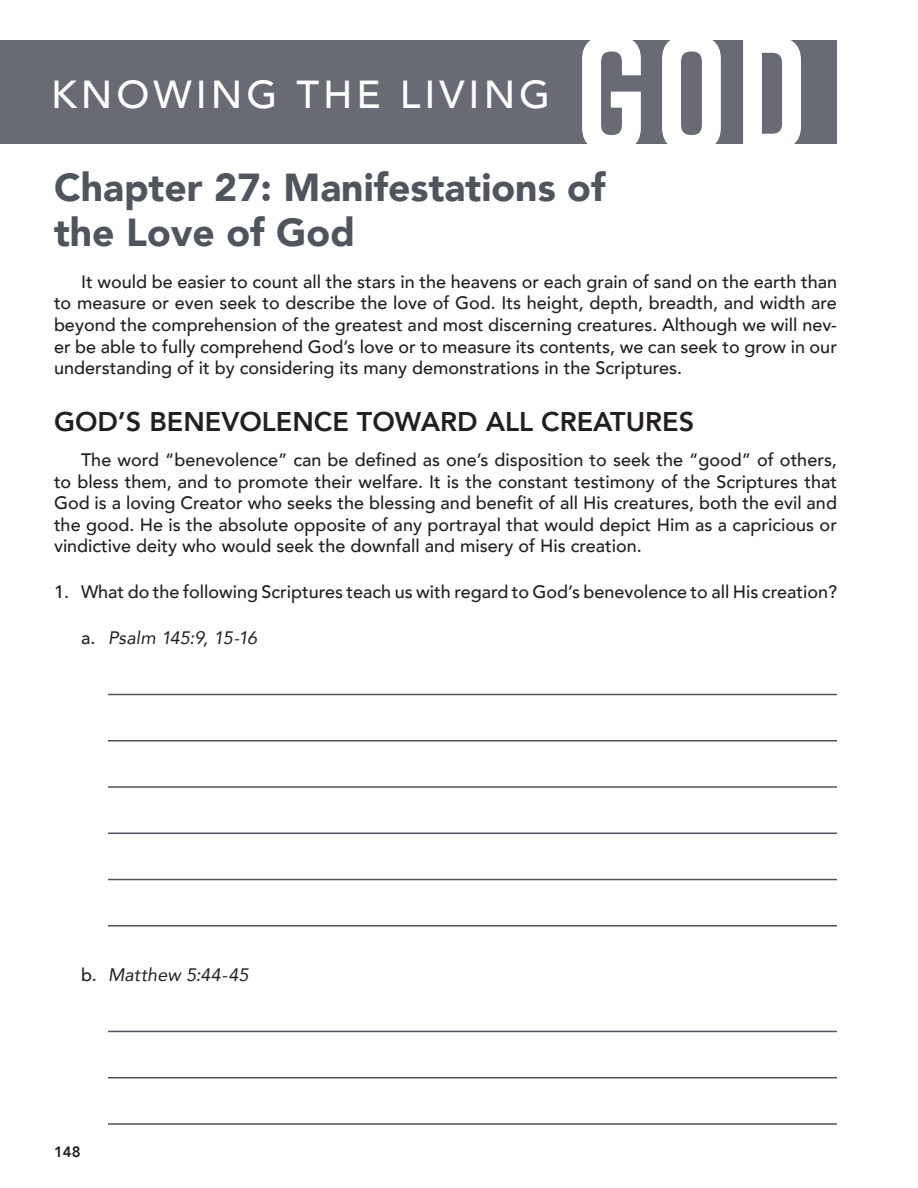
<style>
.page{position:relative;width:918px;height:1188px;background:#fff}
.page>*{position:absolute;margin:0;border:0;box-sizing:border-box;transform-origin:0 0}
.t1{font:700 163.2px "Rift";color:#fff}
.Head_1{font:900 39px/45px "Avenir";color:#4f545d}
.t2{font:500 39px "Avenir";letter-spacing:.1em;color:#fff}
.Head_2{font:800 27px "Avenir";color:#231f20}
.Normal_indent_0_25_i{font:500 18px/21.6px "Avenir";color:#231f20;text-align:justify}
._1__Normal{font:500 18px "Avenir";color:#231f20}
.a__Normal_SPACED{font:italic 18px "Avenir";letter-spacing:.005em;color:#231f20}
.t3{font:800 15px "Avenir";color:#231f20}
.s1{font-weight:500;font-style:normal}
</style>
<div class="page">
<div style="left:0;top:41px;width:837px;height:103px;background:#686b73"></div>
<hr style="left:108px;top:694px;width:729px;height:1px;background:#4f545d">
<hr style="left:108px;top:740px;width:729px;height:2px;background:#4f545d">
<hr style="left:108px;top:786px;width:729px;height:2px;background:#4f545d">
<hr style="left:108px;top:833px;width:729px;height:1px;background:#4f545d">
<hr style="left:108px;top:879px;width:729px;height:1px;background:#4f545d">
<hr style="left:108px;top:925px;width:729px;height:2px;background:#4f545d">
<hr style="left:108px;top:1031px;width:729px;height:1px;background:#4f545d">
<hr style="left:108px;top:1077px;width:729px;height:1px;background:#4f545d">
<hr style="left:108px;top:1123px;width:729px;height:2px;background:#4f545d">
<h1 class="t1" style="left:575px;top:-24px;width:235px">GOD</h1>
<p class="Head_1" style="left:54px;top:164px;width:553px">Chapter 27: Manifestations of the Love of God</p>
<p class="Normal_indent_0_25_i" style="left:54px;top:270px;width:785px;text-indent:27px">It would be easier to count all the stars in the heavens or each grain of sand on the earth than to measure or even seek to describe the love of God. Its height, depth, breadth, and width are beyond the comprehension of the greatest and most discerning creatures. Although we will nev&shy;er be able to fully comprehend God’s love or to measure its contents, we can seek to grow in our understanding of it by considering its many demonstrations in the Scriptures.</p>
<p class="Head_2" style="left:54px;top:401px;width:642px">GOD’S BENEVOLENCE TOWARD ALL CREATURES</p>
<p class="Normal_indent_0_25_i" style="left:54px;top:448px;width:785px;text-indent:27px">The word “benevolence” can be defined as one’s disposition to seek the “good” of others, to bless them, and to promote their welfare. It is the constant testimony of the Scriptures that God is a loving Creator who seeks the blessing and benefit of all His creatures, both the evil and the good. He is the absolute opposite of any portrayal that would depict Him as a capricious or vindictive deity who would seek the downfall and misery of His creation.</p>
<p class="_1__Normal" style="left:54px;top:577px;width:785px">1. What do the following Scriptures teach us with regard to God’s benevolence to all His creation?</p>
<p class="a__Normal_SPACED" style="left:81px;top:627px;width:178px"><span class="s1">a.</span> Psalm 145:9, 15-16</p>
<h2 class="t2" style="left:51px;top:60px;width:501px">KNOWING THE LIVING</h2>
<p class="a__Normal_SPACED" style="left:81px;top:964px;width:169px"><span class="s1">b.</span> Matthew 5:44-45</p>
<p class="t3" style="left:54px;top:1140px;width:28px">148</p>
</div>
